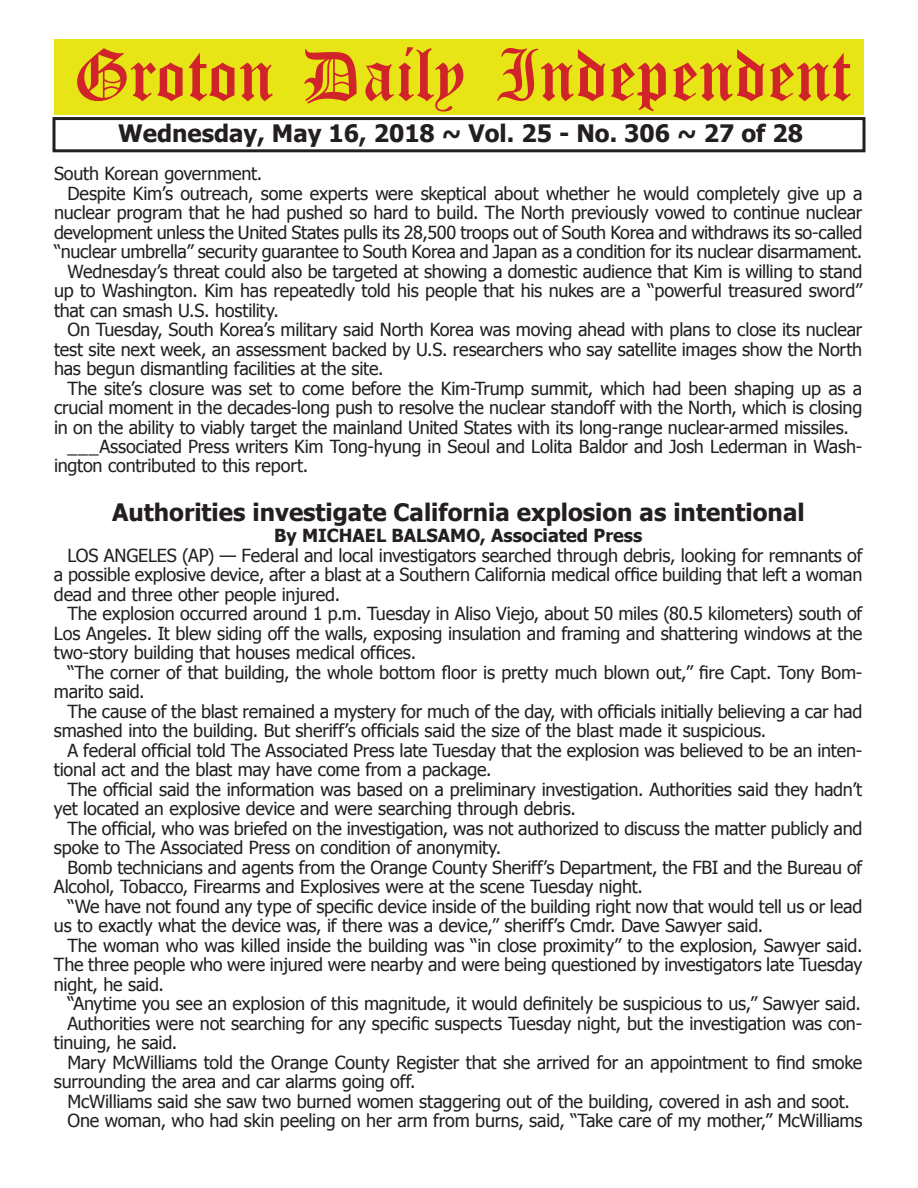
<style>
.page{position:relative;width:918px;height:1188px;background:#fff}
.page>*{position:absolute;margin:0;border:0;box-sizing:border-box;transform-origin:0 0}
.t1{font:54px "Old English Five";color:#d1232a}
.t2{font:700 24px "Tahoma";color:#231f20}
.t3{font:18px/19.5px "Tahoma";letter-spacing:-.015em;color:#231f20}
.t4{font:700 18px "Tahoma";color:#231f20}
</style>
<div class="page">
<div style="left:52px;top:117px;width:814px;height:35px;border:3px solid #231f20"></div>
<div style="left:54px;top:40px;width:810px;height:75px;background:#e7e515"></div>
<h1 class="t1" style="left:73px;top:50px;width:779px">Groton Daily Independent</h1>
<h2 class="t2" style="left:118px;top:116px;width:686px">Wednesday, May 16, 2018 ~ Vol. 25 - No. 306 ~ 27 of 28</h2>
<p class="t3" style="left:54px;top:163px;width:210px">South Korean government.</p>
<p class="t3" style="left:68px;top:182px;width:796px">Despite Kim’s outreach, some experts were skeptical about whether he would completely give up a</p>
<p class="t3" style="left:54px;top:202px;width:810px">nuclear program that he had pushed so hard to build. The North previously vowed to continue nuclear</p>
<p class="t3" style="left:54px;top:221px;width:810px">development unless the United States pulls its 28,500 troops out of South Korea and withdraws its so-called</p>
<p class="t3" style="left:54px;top:241px;width:810px">“nuclear umbrella” security guarantee to South Korea and Japan as a condition for its nuclear disarmament.</p>
<p class="t3" style="left:68px;top:260px;width:797px">Wednesday’s threat could also be targeted at showing a domestic audience that Kim is willing to stand</p>
<p class="t3" style="left:54px;top:280px;width:810px">up to Washington. Kim has repeatedly told his people that his nukes are a “powerful treasured sword”</p>
<p class="t3" style="left:54px;top:299px;width:226px">that can smash U.S. hostility.</p>
<p class="t3" style="left:68px;top:319px;width:796px">On Tuesday, South Korea’s military said North Korea was moving ahead with plans to close its nuclear</p>
<p class="t3" style="left:54px;top:338px;width:810px">test site next week, an assessment backed by U.S. researchers who say satellite images show the North</p>
<p class="t3" style="left:54px;top:358px;width:331px">has begun dismantling facilities at the site.</p>
<p class="t3" style="left:68px;top:377px;width:796px">The site’s closure was set to come before the Kim-Trump summit, which had been shaping up as a</p>
<p class="t3" style="left:54px;top:397px;width:810px">crucial moment in the decades-long push to resolve the nuclear standoff with the North, which is closing</p>
<p class="t3" style="left:54px;top:416px;width:796px">in on the ability to viably target the mainland United States with its long-range nuclear-armed missiles.</p>
<p class="t3" style="left:68px;top:436px;width:796px">___Associated Press writers Kim Tong-hyung in Seoul and Lolita Baldor and Josh Lederman in Wash-</p>
<p class="t3" style="left:54px;top:455px;width:256px">ington contributed to this report.</p>
<h2 class="t2" style="left:112px;top:495px;width:694px">Authorities investigate California explosion as intentional</h2>
<p class="t4" style="left:274px;top:523px;width:370px">By MICHAEL BALSAMO, Associated Press</p>
<p class="t3" style="left:54px;top:545px;width:810px;text-align:justify;text-indent:14px">LOS ANGELES (AP) — Federal and local investigators searched through debris, looking for remnants of a possible explosive device, after a blast at a Southern California medical office building that left a woman dead and three other people injured.</p>
<p class="t3" style="left:54px;top:603px;width:810px;text-align:justify;text-indent:14px">The explosion occurred around 1 p.m. Tuesday in Aliso Viejo, about 50 miles (80.5 kilometers) south of Los Angeles. It blew siding off the walls, exposing insulation and framing and shattering windows at the two-story building that houses medical offices.</p>
<p class="t3" style="left:54px;top:662px;width:810px;text-indent:14px">“The corner of that building, the whole bottom floor is pretty much blown out,” fire Capt. Tony Bom&shy;marito said.</p>
<p class="t3" style="left:54px;top:701px;width:810px;text-indent:14px">The cause of the blast remained a mystery for much of the day, with officials initially believing a car had smashed into the building. But sheriff’s officials said the size of the blast made it suspicious.</p>
<p class="t3" style="left:54px;top:740px;width:810px;text-indent:14px">A federal official told The Associated Press late Tuesday that the explosion was believed to be an inten&shy;tional act and the blast may have come from a package.</p>
<p class="t3" style="left:54px;top:779px;width:810px;text-indent:14px">The official said the information was based on a preliminary investigation. Authorities said they hadn’t yet located an explosive device and were searching through debris.</p>
<p class="t3" style="left:54px;top:818px;width:810px;text-indent:14px">The official, who was briefed on the investigation, was not authorized to discuss the matter publicly and spoke to The Associated Press on condition of anonymity.</p>
<p class="t3" style="left:54px;top:857px;width:810px;text-indent:14px">Bomb technicians and agents from the Orange County Sheriff’s Department, the FBI and the Bureau of<br>Alcohol, Tobacco, Firearms and Explosives were at the scene Tuesday night.</p>
<p class="t3" style="left:54px;top:896px;width:810px;text-indent:14px">“We have not found any type of specific device inside of the building right now that would tell us or lead us to exactly what the device was, if there was a device,” sheriff’s Cmdr. Dave Sawyer said.</p>
<p class="t3" style="left:54px;top:935px;width:810px;text-align:justify;text-indent:14px">The woman who was killed inside the building was “in close proximity” to the explosion, Sawyer said.<br>The three people who were injured were nearby and were being questioned by investigators late Tuesday night, he said.</p>
<p class="t3" style="left:67px;top:993px;width:795px">“Anytime you see an explosion of this magnitude, it would definitely be suspicious to us,” Sawyer said.</p>
<p class="t3" style="left:67px;top:1013px;width:796px">Authorities were not searching for any specific suspects Tuesday night, but the investigation was con-</p>
<p class="t3" style="left:54px;top:1032px;width:125px">tinuing, he said.</p>
<p class="t3" style="left:67px;top:1052px;width:796px">Mary McWilliams told the Orange County Register that she arrived for an appointment to find smoke</p>
<p class="t3" style="left:54px;top:1071px;width:363px">surrounding the area and car alarms going off.</p>
<p class="t3" style="left:67px;top:1091px;width:784px">McWilliams said she saw two burned women staggering out of the building, covered in ash and soot.</p>
<p class="t3" style="left:67px;top:1110px;width:797px">One woman, who had skin peeling on her arm from burns, said, “Take care of my mother,” McWilliams</p>
</div>
